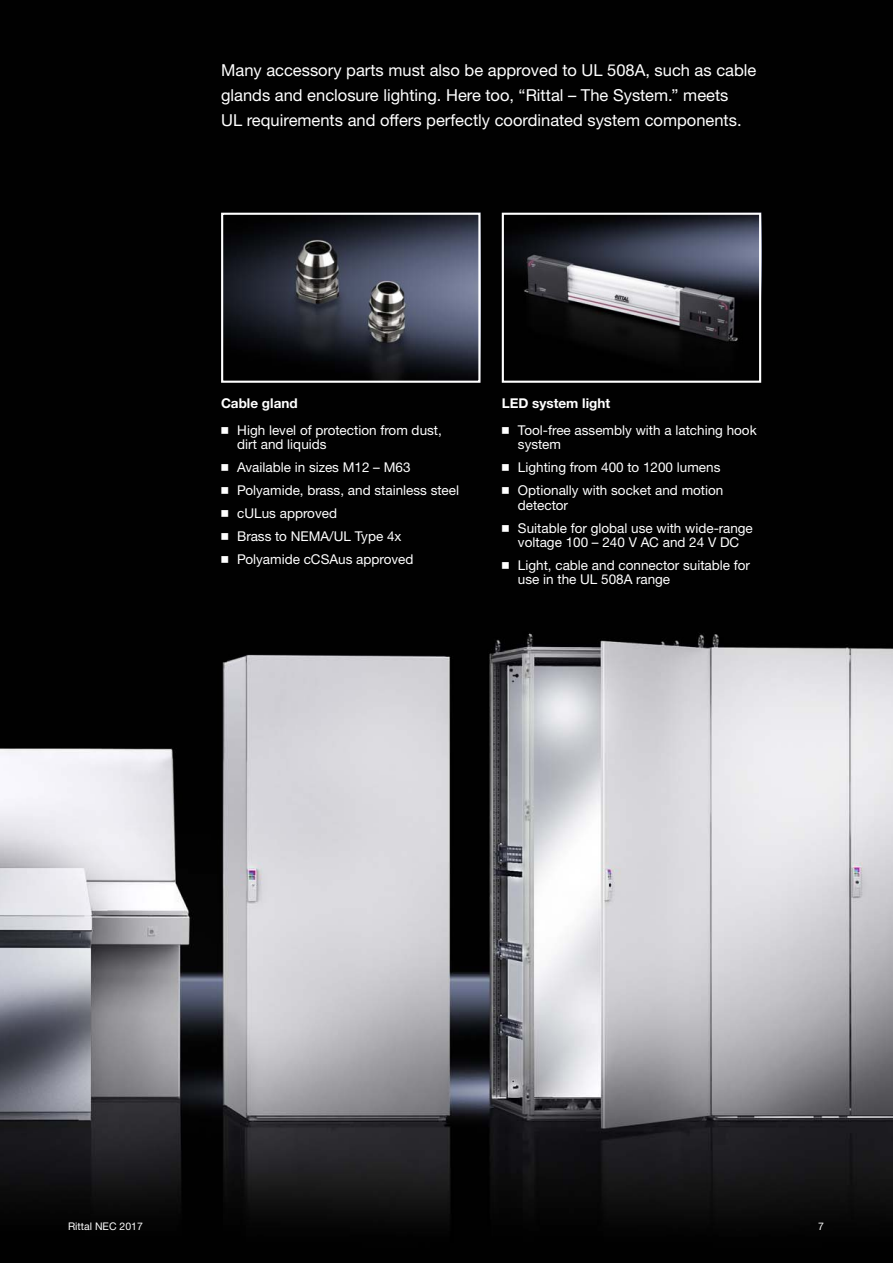
<style>
.page{position:relative;width:893px;height:1263px;background:#fff}
.page>*{position:absolute;margin:0;border:0;box-sizing:border-box;transform-origin:0 0}
.t1{font:16.5px/24.8px "Neue Helvetica For Rittal";color:#fff}
.t2{font:13.5px/23px "Neue Helvetica For Rittal";color:#fff}
.t3{font:10.5px "Neue Helvetica For Rittal";color:#fff}
.s1{font-weight:700}
.s2{font-weight:300}
</style>
<div class="page">
<img style="left:0;top:0;width:893px;height:1263px">
<img style="left:224px;top:216px;width:253px;height:164px">
<div style="left:221px;top:213px;width:259px;height:170px;border:2px solid #fff"></div>
<img style="left:505px;top:216px;width:253px;height:164px">
<div style="left:502px;top:213px;width:259px;height:170px;border:2px solid #fff"></div>
<p class="t1" style="left:221px;top:60px;width:537px">Many accessory parts must also be approved to UL 508A, such as cable glands and enclosure lighting. Here too, “Rittal – The System.” meets<br>UL requirements and offers perfectly coordinated system components.</p>
<p class="t2" style="left:221px;top:391px;width:222px;line-height:27.3px"><span class="s1">Cable gland<br></span><span class="s2">◾</span> High level of protection from dust,</p>
<p class="t2" style="left:221px;top:435px;width:239px;text-indent:16px">dirt and liquids<br><span class="s2">◾</span> Available in sizes M12 – M63<br><span class="s2">◾</span> Polyamide, brass, and stainless steel <span class="s2">◾</span> cULus approved<br><span class="s2">◾</span> Brass to NEMA/UL Type 4x<br><span class="s2">◾</span> Polyamide cCSAus approved</p>
<p class="t2" style="left:502px;top:391px;width:256px;line-height:27.3px"><span class="s1">LED system light<br></span><span class="s2">◾</span> Tool-free assembly with a latching hook</p>
<p class="t2" style="left:502px;top:435px;width:223px;text-indent:16px">system<br><span class="s2">◾</span> Lighting from 400 to 1200 lumens <span class="s2">◾</span> Optionally with socket and motion</p>
<p class="t2" style="left:502px;top:495px;width:253px;text-indent:16px">detector<br><span class="s2">◾</span> Suitable for global use with wide-range</p>
<p class="t2" style="left:502px;top:532px;width:250px;text-align:center">voltage 100 – 240 V AC and 24 V DC<br><span class="s2">◾</span> Light, cable and connector suitable for</p>
<p class="t2" style="left:518px;top:570px;width:154px">use in the UL 508A range</p>
<p class="t3" style="left:68px;top:1222px;width:76px">Rittal NEC 2017</p>
<p class="t3" style="left:818px;top:1222px;width:7px">7</p>
</div>
